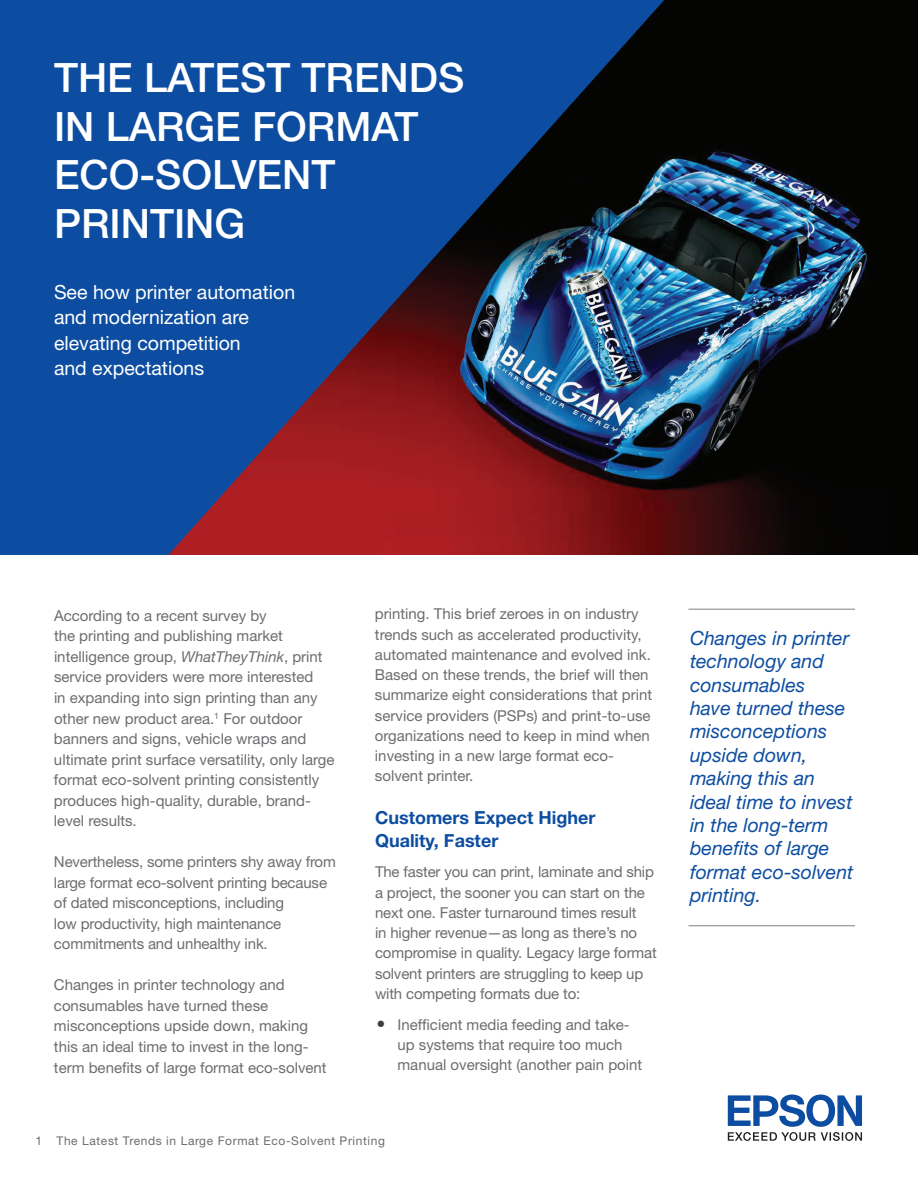
<style>
.page{position:relative;width:918px;height:1188px;background:#fff}
.page>*{position:absolute;margin:0;border:0;box-sizing:border-box;transform-origin:0 0}
.t1{font:500 40.5px/48.6px "Helvetica Neue";color:#fff}
.t2{font:italic 19.5px/23.4px "Helvetica Neue";color:#0d4da1}
.t3{font:19.5px/25.5px "Helvetica Neue";color:#fff}
.t4{font:700 18px/22.5px "Helvetica Neue";color:#0d4da1}
.t5{font:15px/20.5px "Helvetica Neue";color:#6c6d70}
.t6{font:12px "Helvetica Neue";letter-spacing:.05em;color:#6c6d70}
.s1{font-style:italic}
.s2{font-family:"Arial";font-size:25.5px;color:#3e3e3f}
</style>
<div class="page">
<svg style="left:728px;top:1095px;width:134px;height:46px"></svg>
<img style="left:664px;top:0;width:254px;height:555px">
<hr style="left:688px;top:609px;width:167px;height:1px;background:#808180">
<hr style="left:688px;top:925px;width:167px;height:1px;background:#808180">
<svg style="left:0;top:0;width:664px;height:555px;background:#294079"></svg>
<h1 class="t1" style="left:54px;top:53px;width:412px">THE LATEST TRENDS<br>IN LARGE FORMAT<br>ECO-SOLVENT<br>PRINTING</h1>
<h2 class="t3" style="left:54px;top:279px;width:243px">See how printer automation and modernization are elevating competition<br>and expectations</h2>
<p class="t5" style="left:54px;top:605px;width:282px">According to a recent survey by<br>the printing and publishing market intelligence group, <span class="s1">WhatTheyThink</span>, print service providers were more interested<br>in expanding into sign printing than any other new product area.<sup>1</sup> For outdoor banners and signs, vehicle wraps and ultimate print surface versatility, only large format eco-solvent printing consistently produces high-quality, durable, brand&shy;level results.</p>
<p class="t5" style="left:54px;top:851px;width:283px">Nevertheless, some printers shy away from large format eco-solvent printing because of dated misconceptions, including<br>low productivity, high maintenance commitments and unhealthy ink.</p>
<p class="t5" style="left:54px;top:975px;width:274px">Changes in printer technology and consumables have turned these misconceptions upside down, making this an ideal time to invest in the long&shy;term benefits of large format eco-solvent</p>
<p class="t5" style="left:375px;top:604px;width:279px">printing. This brief zeroes in on industry trends such as accelerated productivity, automated maintenance and evolved ink.<br>Based on these trends, the brief will then summarize eight considerations that print service providers (PSPs) and print-to-use organizations need to keep in mind when investing in a new large format eco&shy;solvent printer.</p>
<p class="t4" style="left:375px;top:806px;width:222px">Customers Expect Higher<br>Quality, Faster</p>
<p class="t5" style="left:375px;top:862px;width:283px">The faster you can print, laminate and ship a project, the sooner you can start on the next one. Faster turnaround times result<br>in higher revenue—as long as there’s no compromise in quality. Legacy large format solvent printers are struggling to keep up with competing formats due to:</p>
<p class="t5" style="left:398px;top:1014px;width:246px;text-indent:-21px"><span class="s2">•</span> Inefficient media feeding and take&shy;up systems that require too much manual oversight (another pain point</p>
<p class="t6" style="left:35px;top:1134px;width:351px">1 The Latest Trends in Large Format Eco-Solvent Printing</p>
<h2 class="t2" style="left:690px;top:626px;width:165px">Changes in printer technology and consumables<br>have turned these misconceptions upside down, making this an ideal time to invest in the long-term benefits of large format eco-solvent printing.</h2>
</div>
